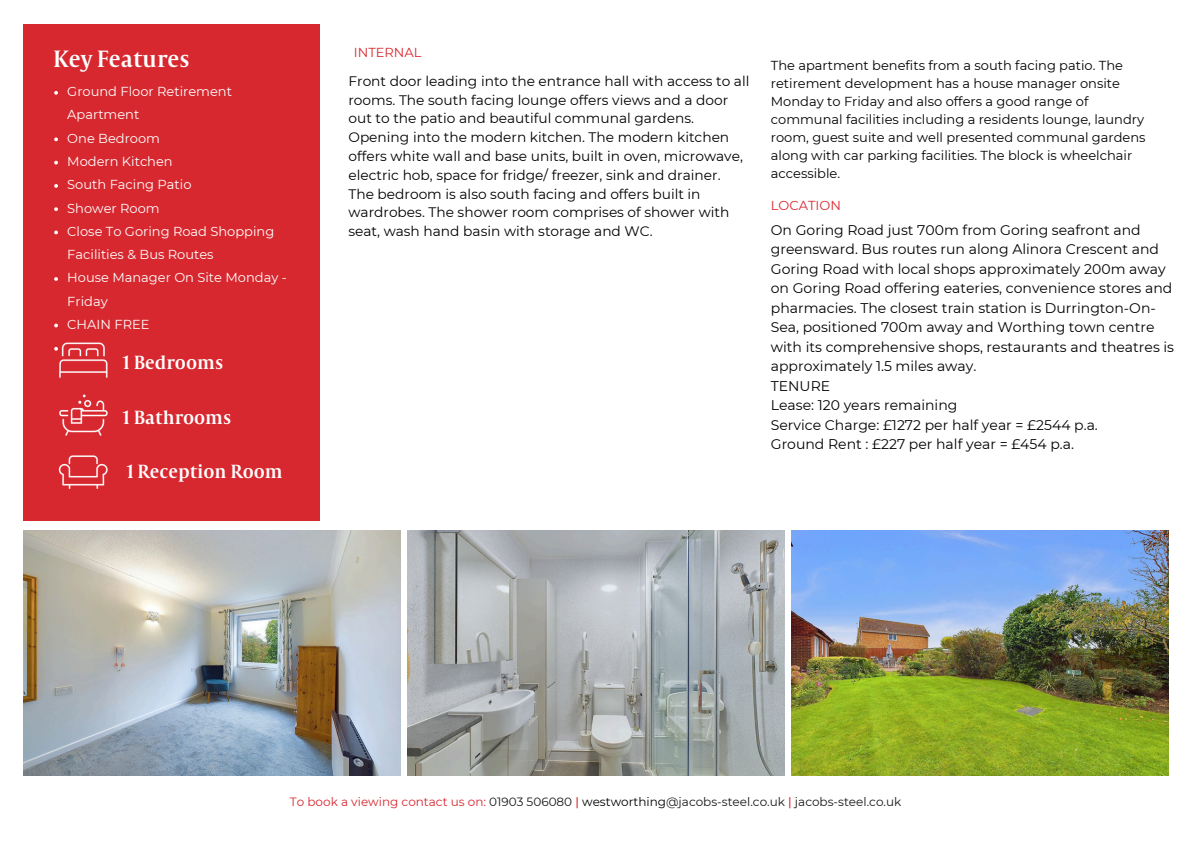
<style>
.page{position:relative;width:1191px;height:843px;background:#fff}
.page>*{position:absolute;margin:0;border:0;box-sizing:border-box;transform-origin:0 0}
.t1{font:26px "Capitolium Road";color:#fff}
.t2{font:21px "Capitolium Road";color:#fff}
.t3{font:14px/19.5px "Montserrat";color:#000}
.t4{font:13.7px/18.8px "Montserrat";color:#000}
.t5{font:13px/18px "Montserrat";color:#000}
.t6{font:13px/23.2px "Montserrat";color:#fff}
.t7{font:13px "Montserrat";color:#d7282f}
.t8{font:12px "Montserrat";color:#191718}
.s1{color:#d7282f}
.s2{font-weight:500;color:#d7282f}
.s3{color:#000}
</style>
<div class="page">
<img style="left:23px;top:530px;width:377px;height:245px">
<img style="left:407px;top:530px;width:377px;height:245px">
<img style="left:791px;top:530px;width:377px;height:245px">
<div style="left:23px;top:25px;width:297px;height:496px;background:#d7282f"></div>
<img style="left:58px;top:455px;width:50px;height:34px">
<img style="left:59px;top:394px;width:49px;height:42px">
<img style="left:54px;top:342px;width:54px;height:36px">
<svg style="left:54px;top:91px;width:4px;height:4px"></svg>
<svg style="left:54px;top:137px;width:4px;height:4px"></svg>
<svg style="left:54px;top:161px;width:4px;height:3px"></svg>
<svg style="left:54px;top:184px;width:4px;height:4px"></svg>
<svg style="left:54px;top:207px;width:4px;height:4px"></svg>
<svg style="left:54px;top:230px;width:4px;height:4px"></svg>
<svg style="left:54px;top:277px;width:4px;height:4px"></svg>
<svg style="left:54px;top:323px;width:4px;height:4px"></svg>
<svg style="left:54px;top:347px;width:4px;height:3px"></svg>
<p class="t1" style="left:53px;top:50px;width:138px">Key Features</p>
<h3 class="t6" style="left:67px;top:80px;width:166px">Ground Floor Retirement<br>Apartment</h3>
<h4 class="t6" style="left:67px;top:126px;width:94px">One Bedroom</h4>
<h4 class="t6" style="left:67px;top:150px;width:107px">Modern Kitchen</h4>
<p class="t6" style="left:67px;top:173px;width:126px">South Facing Patio</p>
<p class="t6" style="left:67px;top:196px;width:94px">Shower Room</p>
<p class="t6" style="left:67px;top:219px;width:208px">Close To Goring Road Shopping<br>Facilities &amp; Bus Routes</p>
<p class="t6" style="left:67px;top:266px;width:221px">House Manager On Site Monday -<br>Friday</p>
<p class="t6" style="left:67px;top:312px;width:84px">CHAIN FREE</p>
<p class="t2" style="left:123px;top:355px;width:102px">1 Bedrooms</p>
<h4 class="t2" style="left:123px;top:410px;width:110px">1 Bathrooms</h4>
<h2 class="t2" style="left:127px;top:464px;width:158px">1 Reception Room</h2>
<h2 class="t7" style="left:354px;top:45px;width:69px">INTERNAL</h2>
<h4 class="t4" style="left:348px;top:72px;width:402px">Front door leading into the entrance hall with access to all rooms. The south facing lounge offers views and a door out to the patio and beautiful communal gardens.<br>Opening into the modern kitchen. The modern kitchen offers white wall and base units, built in oven, microwave, electric hob, space for fridge/ freezer, sink and drainer.<br>The bedroom is also south facing and offers built in wardrobes. The shower room comprises of shower with seat, wash hand basin with storage and WC.</h4>
<p class="t5" style="left:770px;top:56px;width:376px">The apartment benefits from a south facing patio. The retirement development has a house manager onsite Monday to Friday and also offers a good range of communal facilities including a residents lounge, laundry room, guest suite and well presented communal gardens along with car parking facilities. The block is wheelchair accessible.</p>
<h3 class="t7" style="left:770px;top:198px;width:72px">LOCATION</h3>
<h2 class="t3" style="left:770px;top:220px;width:405px">On Goring Road just 700m from Goring seafront and greensward. Bus routes run along Alinora Crescent and Goring Road with local shops approximately 200m away on Goring Road offering eateries, convenience stores and pharmacies. The closest train station is Durrington-On-Sea, positioned 700m away and Worthing town centre with its comprehensive shops, restaurants and theatres is approximately 1.5 miles away.<br>TENURE<br>Lease: 120 years remaining<br>Service Charge: £1272 per half year = £2544 p.a.<br>Ground Rent : £227 per half year = £454 p.a.</h2>
<p class="t8" style="left:290px;top:794px;width:613px"><span class="s1">To book a viewing contact us on:</span> 01903 506080 <span class="s2">|</span> <span class="s3">westworthing</span>@jacobs-steel.co.uk <span class="s2">|</span> jacobs-steel.co.uk</p>
</div>
